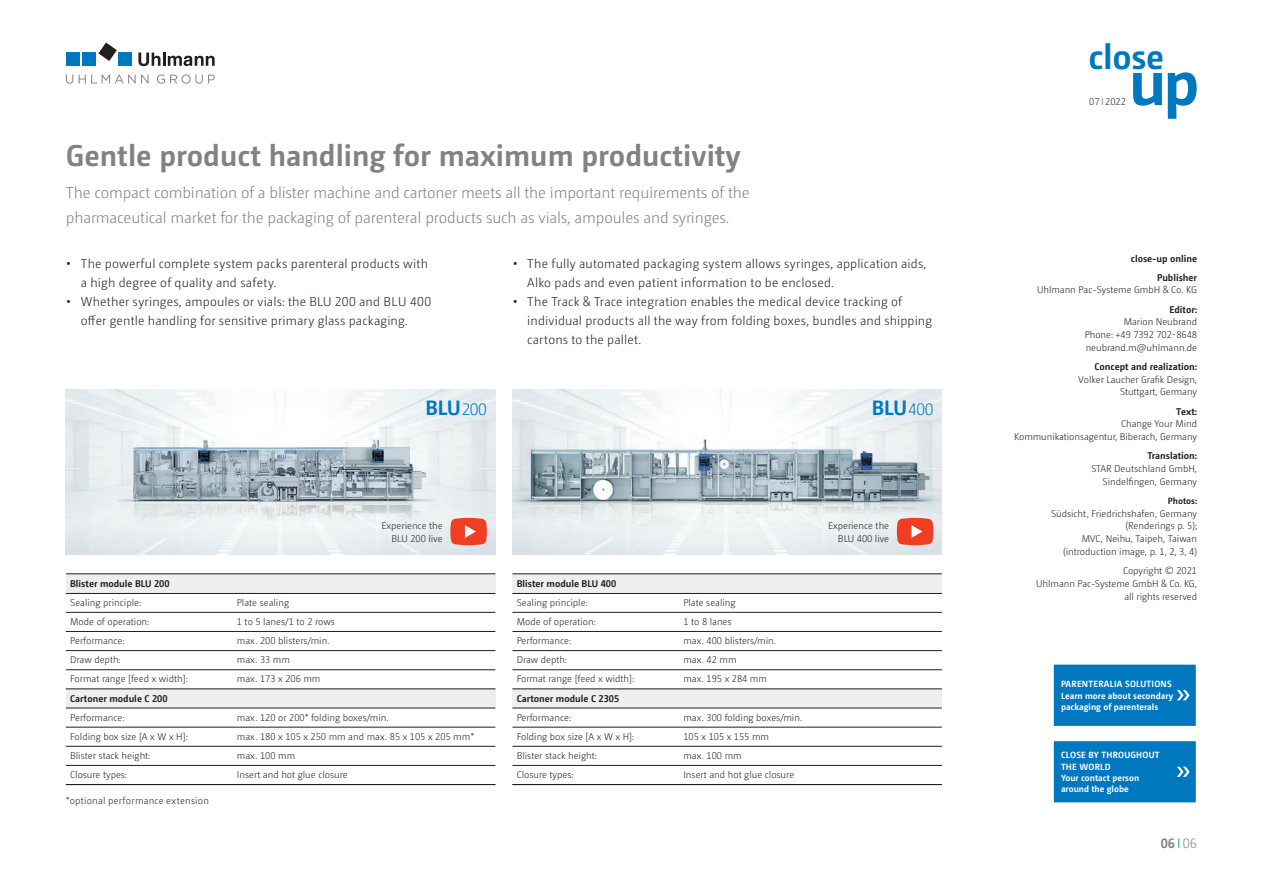
<style>
.page{position:relative;width:1263px;height:893px;background:#fff}
.page>*{position:absolute;margin:0;border:0;box-sizing:border-box;transform-origin:0 0}
.t1{font:700 64.8px "Camingo Dos Pro";color:#0078c0}
.t2{font:700 34.95px "Camingo Dos Pro";letter-spacing:-.01em;color:#0078c0}
.t3{font:700 30px "Camingo Dos Pro";color:#808285}
.t4{font:700 20.7px "Camingo Dos Pro";letter-spacing:-.01em;color:#0078c0}
.t5{font:300 15.75px/25.5px "Camingo Dos Pro";letter-spacing:-.01em;color:#808285}
.t6{font:700 13.5px "Camingo Dos Pro";color:#808285}
.t7{font:300 12.75px/19.2px "Camingo Dos Pro";letter-spacing:.015em;color:#231f20}
.t8{font:300 9.75px/12.8px "Camingo Dos Pro";color:#231f20;text-align:right}
.t9{font:700 9.75px/19.2px "Camingo Dos Pro";color:#231f20;text-align:right}
.t10{font:300 9.75px "Camingo Dos Pro";letter-spacing:.02em;color:#231f20}
.t11{font:700 9px/11.2px "Camingo Dos Pro";color:#fff}
.t12{font:700 9px "Camingo Dos Pro";color:#231f20}
.s1{font-weight:700}
.s2{font-weight:300;font-size:16.5px}
.s3{color:#0078c0}
.s4{font-weight:300;color:#0078c0}
.s5{font-weight:300}
</style>
<div class="page">
<img style="left:512px;top:432px;width:430px;height:118px">
<img style="left:118px;top:430px;width:317px;height:117px">
<svg style="left:98px;top:43px;width:19px;height:18px"></svg>
<div style="left:66px;top:52px;width:13px;height:14px;background:#0078c0"></div>
<div style="left:82px;top:52px;width:14px;height:14px;background:#0078c0"></div>
<div style="left:119px;top:52px;width:13px;height:14px;background:#0078c0"></div>
<svg style="left:138px;top:53px;width:77px;height:13px"></svg>
<svg style="left:66px;top:74px;width:149px;height:10px"></svg>
<div style="left:66px;top:574px;width:429px;height:19px;background:#eeeeef"></div>
<div style="left:512px;top:574px;width:430px;height:19px;background:#eeeeef"></div>
<div style="left:66px;top:689px;width:429px;height:19px;background:#eeeeef"></div>
<div style="left:512px;top:689px;width:430px;height:19px;background:#eeeeef"></div>
<div style="left:1052px;top:740px;width:145px;height:64px;background:#0078c0;border:1px solid #fff"></div>
<svg style="left:1177px;top:767px;width:12px;height:10px"></svg>
<div style="left:1052px;top:663px;width:145px;height:64px;background:#0078c0;border:1px solid #fff"></div>
<svg style="left:1177px;top:690px;width:12px;height:10px"></svg>
<hr style="left:66px;top:612px;width:429px;height:1px;background:#231f20">
<hr style="left:512px;top:612px;width:430px;height:1px;background:#231f20">
<hr style="left:66px;top:631px;width:429px;height:1px;background:#231f20">
<hr style="left:512px;top:631px;width:430px;height:1px;background:#231f20">
<hr style="left:66px;top:650px;width:429px;height:1px;background:#231f20">
<hr style="left:512px;top:650px;width:430px;height:1px;background:#231f20">
<hr style="left:66px;top:669px;width:429px;height:1px;background:#231f20">
<hr style="left:512px;top:669px;width:430px;height:1px;background:#231f20">
<hr style="left:66px;top:689px;width:429px;height:1px;background:#231f20">
<hr style="left:512px;top:689px;width:430px;height:1px;background:#231f20">
<hr style="left:66px;top:708px;width:429px;height:1px;background:#231f20">
<hr style="left:512px;top:708px;width:430px;height:1px;background:#231f20">
<hr style="left:66px;top:727px;width:429px;height:1px;background:#231f20">
<hr style="left:512px;top:727px;width:430px;height:1px;background:#231f20">
<hr style="left:66px;top:746px;width:429px;height:1px;background:#231f20">
<hr style="left:512px;top:746px;width:430px;height:1px;background:#231f20">
<hr style="left:66px;top:765px;width:429px;height:1px;background:#231f20">
<hr style="left:512px;top:765px;width:430px;height:1px;background:#231f20">
<hr style="left:66px;top:784px;width:429px;height:1px;background:#231f20">
<hr style="left:512px;top:784px;width:430px;height:1px;background:#231f20">
<hr style="left:66px;top:593px;width:429px;height:1px;background:#231f20">
<hr style="left:512px;top:593px;width:430px;height:1px;background:#231f20">
<hr style="left:66px;top:573px;width:429px;height:1px;background:#231f20">
<hr style="left:512px;top:573px;width:430px;height:1px;background:#231f20">
<svg style="left:450px;top:518px;width:37px;height:27px"></svg>
<svg style="left:897px;top:518px;width:36px;height:27px"></svg>
<h3 class="t3" style="left:66px;top:137px;width:676px">Gentle product handling for maximum productivity</h3>
<h3 class="t5" style="left:66px;top:180px;width:685px">The compact combination of a blister machine and cartoner meets all the important requirements of the pharmaceutical market for the packaging of parenteral products such as vials, ampoules and syringes.</h3>
<h3 class="t7" style="left:81px;top:254px;width:349px;text-indent:-15px"><span class="s1">•</span> The powerful complete system packs parenteral products with a high degree of quality and safety.</h3>
<h3 class="t7" style="left:81px;top:292px;width:352px;text-indent:-15px"><span class="s1">•</span> Whether syringes, ampoules or vials: the BLU 200 and BLU 400 offer gentle handling for sensitive primary glass packaging.</h3>
<h3 class="t7" style="left:527px;top:254px;width:401px;text-indent:-15px"><span class="s1">•</span> The fully automated packaging system allows syringes, application aids,<br>Alko pads and even patient information to be enclosed.</h3>
<h3 class="t7" style="left:527px;top:292px;width:406px;text-indent:-15px"><span class="s1">•</span> The Track &amp; Trace integration enables the medical device tracking of individual products all the way from folding boxes, bundles and shipping cartons to the pallet.</h3>
<h3 class="t4" style="left:425px;top:395px;width:63px">BLU<span class="s2">200</span></h3>
<h3 class="t4" style="left:872px;top:395px;width:63px">BLU<span class="s2">400</span></h3>
<p class="t8" style="left:382px;top:519px;width:63px">Experience the<br>BLU 200 live</p>
<p class="t8" style="left:828px;top:519px;width:63px">Experience the<br>BLU 400 live</p>
<p class="t9" style="left:70px;top:574px;width:101px">Blister module BLU 200</p>
<p class="t8" style="left:70px;top:596px;width:72px">Sealing principle:</p>
<p class="t8" style="left:237px;top:596px;width:54px">Plate sealing</p>
<p class="t8" style="left:70px;top:615px;width:80px">Mode of operation:</p>
<p class="t8" style="left:237px;top:615px;width:99px">1 to 5 lanes/1 to 2 rows</p>
<p class="t8" style="left:70px;top:634px;width:56px">Performance:</p>
<p class="t8" style="left:237px;top:634px;width:94px">max. 200 blisters/min.</p>
<p class="t8" style="left:70px;top:654px;width:52px">Draw depth:</p>
<p class="t8" style="left:237px;top:654px;width:55px">max. 33 mm</p>
<p class="t8" style="left:70px;top:673px;width:119px">Format range [feed x width]:</p>
<p class="t8" style="left:237px;top:673px;width:85px">max. 173 x 206 mm</p>
<p class="t9" style="left:70px;top:688px;width:99px">Cartoner module C 200</p>
<p class="t8" style="left:70px;top:711px;width:56px">Performance:</p>
<p class="t8" style="left:237px;top:711px;width:153px">max. 120 or 200* folding boxes/min.</p>
<p class="t8" style="left:70px;top:730px;width:119px">Folding box size [A x W x H]:</p>
<p class="t8" style="left:237px;top:730px;width:239px">max. 180 x 105 x 250 mm and max. 85 x 105 x 205 mm*</p>
<p class="t8" style="left:70px;top:749px;width:82px">Blister stack height:</p>
<p class="t8" style="left:237px;top:749px;width:60px">max. 100 mm</p>
<p class="t8" style="left:70px;top:768px;width:58px">Closure types:</p>
<p class="t8" style="left:237px;top:768px;width:112px">Insert and hot glue closure</p>
<p class="t10" style="left:66px;top:795px;width:145px">*optional performance extension</p>
<p class="t9" style="left:517px;top:574px;width:101px">Blister module BLU 400</p>
<p class="t8" style="left:517px;top:596px;width:72px">Sealing principle:</p>
<p class="t8" style="left:683px;top:596px;width:54px">Plate sealing</p>
<p class="t8" style="left:517px;top:615px;width:80px">Mode of operation:</p>
<p class="t8" style="left:683px;top:615px;width:50px">1 to 8 lanes</p>
<p class="t8" style="left:517px;top:634px;width:56px">Performance:</p>
<p class="t8" style="left:683px;top:634px;width:94px">max. 400 blisters/min.</p>
<p class="t8" style="left:517px;top:654px;width:52px">Draw depth:</p>
<p class="t8" style="left:683px;top:654px;width:55px">max. 42 mm</p>
<p class="t8" style="left:517px;top:673px;width:119px">Format range [feed x width]:</p>
<p class="t8" style="left:683px;top:673px;width:85px">max. 195 x 284 mm</p>
<p class="t9" style="left:517px;top:688px;width:104px">Cartoner module C 2305</p>
<p class="t8" style="left:517px;top:711px;width:56px">Performance:</p>
<p class="t8" style="left:683px;top:711px;width:120px">max. 300 folding boxes/min.</p>
<p class="t8" style="left:517px;top:730px;width:119px">Folding box size [A x W x H]:</p>
<p class="t8" style="left:683px;top:730px;width:87px">105 x 105 x 155 mm</p>
<p class="t8" style="left:517px;top:749px;width:82px">Blister stack height:</p>
<p class="t8" style="left:683px;top:749px;width:60px">max. 100 mm</p>
<p class="t8" style="left:517px;top:768px;width:58px">Closure types:</p>
<p class="t8" style="left:683px;top:768px;width:112px">Insert and hot glue closure</p>
<h2 class="t2" style="left:1089px;top:35px;width:77px">close</h2>
<p class="t8" style="left:1089px;top:95px;width:38px">07 <span class="s3">I</span> 2022</p>
<h1 class="t1" style="left:1129px;top:43px;width:72px">up</h1>
<p class="t9" style="left:1131px;top:248px;width:68px">close-up online<br>Publisher</p>
<p class="t8" style="left:1037px;top:284px;width:161px">Uhlmann Pac-Systeme GmbH &amp; Co. KG</p>
<p class="t9" style="left:1169px;top:299px;width:29px">Editor:</p>
<p class="t8" style="left:1085px;top:316px;width:114px;text-align:justify;text-indent:39px">Marion Neubrand Phone: +49 7392 702-8648 neubrand.m@uhlmann.de</p>
<p class="t9" style="left:1094px;top:357px;width:104px">Concept and realization:</p>
<p class="t8" style="left:1078px;top:373px;width:120px">Volker Laucher Grafik Design,<br>Stuttgart, Germany</p>
<p class="t9" style="left:1176px;top:401px;width:22px">Text:</p>
<p class="t8" style="left:1014px;top:418px;width:184px">Change Your Mind<br>Kommunikationsagentur, Biberach, Germany</p>
<p class="t9" style="left:1147px;top:446px;width:51px">Translation:</p>
<p class="t8" style="left:1091px;top:462px;width:107px">STAR Deutschland GmbH,<br>Sindelfingen, Germany</p>
<p class="t12" style="left:1168px;top:495px;width:31px">Photos:</p>
<p class="t8" style="left:1051px;top:507px;width:148px">Südsicht, Friedrichshafen, Germany (Renderings p. 5);<br>MVC, Neihu, Taipeh, Taiwan (introduction image, p. 1, 2, 3, 4)</p>
<p class="t8" style="left:1036px;top:564px;width:162px">Copyright © 2021<br>Uhlmann Pac-Systeme GmbH &amp; Co. KG, all rights reserved</p>
<p class="t11" style="left:1061px;top:678px;width:114px">PARENTERALIA SOLUTIONS<br>Learn more about secondary packaging of parenterals</p>
<p class="t11" style="left:1061px;top:749px;width:100px">CLOSE BY THROUGHOUT<br>THE WORLD<br>Your contact person around the globe</p>
<h3 class="t6" style="left:1161px;top:835px;width:38px">06<span class="s4">I</span><span class="s5">06</span></h3>
</div>
